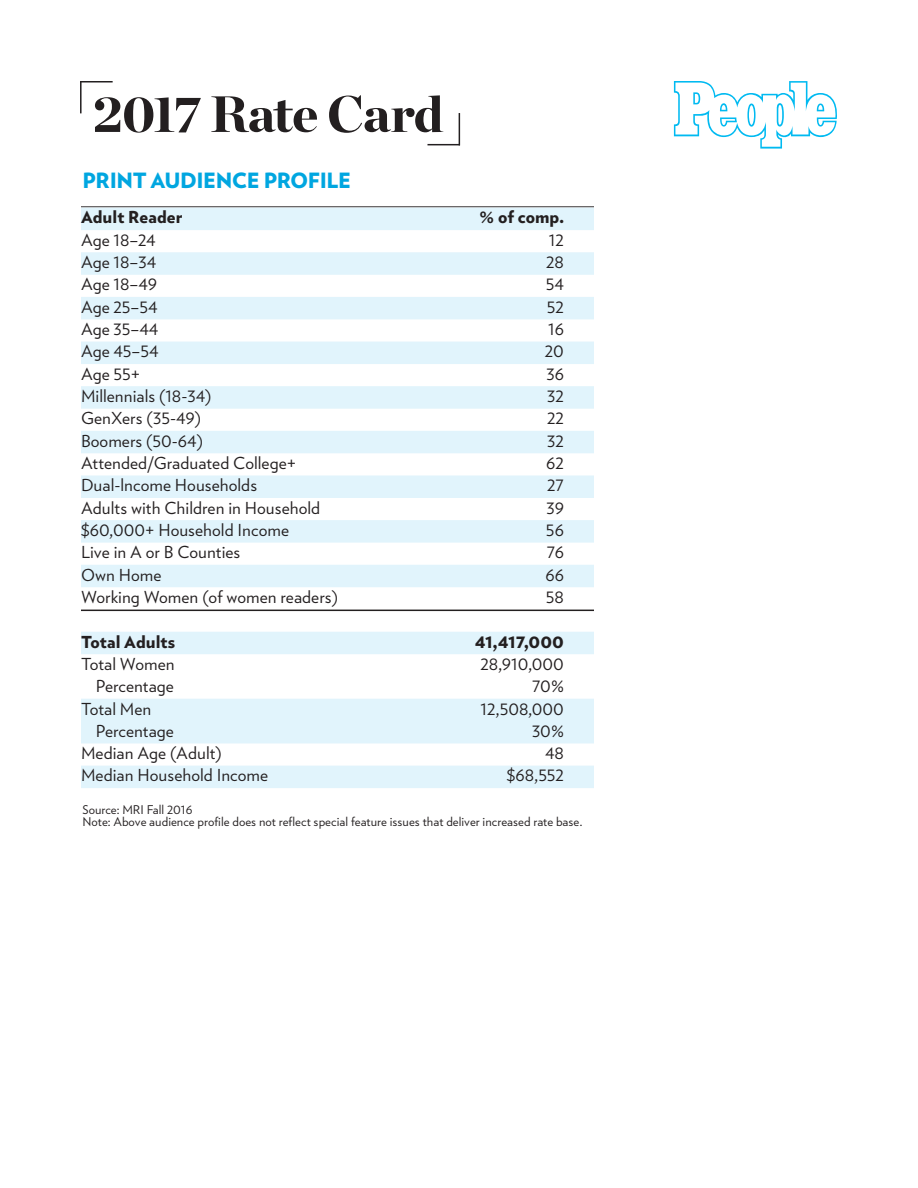
<style>
.page{position:relative;width:918px;height:1188px;background:#fff}
.page>*{position:absolute;margin:0;border:0;box-sizing:border-box;transform-origin:0 0}
.t1{font:900 51px "Chronicle Display";letter-spacing:-.015em;color:#231f20}
.t2{font:900 21px "Verlag Text";letter-spacing:-.02em;color:#00a6e0}
.t3{font:16.5px "Verlag Text";color:#231f20}
.t4{font:900 16.5px "Verlag Text";color:#231f20}
.t5{font:12px/12px "Verlag Text";color:#231f20}
</style>
<div class="page">
<svg style="left:674px;top:81px;width:163px;height:68px"></svg>
<hr style="left:80px;top:81px;width:2px;height:32px;background:#231f20">
<hr style="left:80px;top:81px;width:33px;height:1px;background:#231f20">
<hr style="left:459px;top:113px;width:1px;height:32px;background:#231f20">
<hr style="left:428px;top:144px;width:32px;height:1px;background:#231f20">
<hr style="left:81px;top:206px;width:513px;height:1px;background:#231f20">
<div style="left:81px;top:208px;width:513px;height:22px;background:#e1f4fc"></div>
<div style="left:81px;top:252px;width:513px;height:23px;background:#e1f4fc"></div>
<div style="left:81px;top:297px;width:513px;height:22px;background:#e1f4fc"></div>
<div style="left:81px;top:342px;width:513px;height:22px;background:#e1f4fc"></div>
<div style="left:81px;top:386px;width:513px;height:23px;background:#e1f4fc"></div>
<div style="left:81px;top:431px;width:513px;height:22px;background:#e1f4fc"></div>
<div style="left:81px;top:475px;width:513px;height:23px;background:#e1f4fc"></div>
<div style="left:81px;top:520px;width:513px;height:23px;background:#e1f4fc"></div>
<div style="left:81px;top:565px;width:513px;height:22px;background:#e1f4fc"></div>
<hr style="left:81px;top:610px;width:513px;height:1px;background:#231f20">
<div style="left:81px;top:632px;width:513px;height:22px;background:#e1f4fc"></div>
<div style="left:81px;top:699px;width:513px;height:22px;background:#e1f4fc"></div>
<div style="left:81px;top:721px;width:513px;height:22px;background:#e1f4fc"></div>
<div style="left:81px;top:766px;width:513px;height:22px;background:#e1f4fc"></div>
<h1 class="t1" style="left:93px;top:72px;width:352px">2017 Rate Card</h1>
<p class="t2" style="left:82px;top:161px;width:270px">PRINT AUDIENCE PROFILE</p>
<p class="t4" style="left:81px;top:202px;width:103px">Adult Reader</p>
<p class="t4" style="left:480px;top:202px;width:86px">% of comp.</p>
<p class="t3" style="left:81px;top:226px;width:76px">Age 18–24</p>
<p class="t3" style="left:549px;top:226px;width:17px">12</p>
<p class="t3" style="left:81px;top:249px;width:77px">Age 18–34</p>
<p class="t3" style="left:546px;top:249px;width:19px">28</p>
<p class="t3" style="left:81px;top:271px;width:78px">Age 18–49</p>
<p class="t3" style="left:546px;top:271px;width:20px">54</p>
<p class="t3" style="left:81px;top:293px;width:78px">Age 25–54</p>
<p class="t3" style="left:547px;top:293px;width:19px">52</p>
<p class="t3" style="left:81px;top:316px;width:79px">Age 35–44</p>
<p class="t3" style="left:548px;top:316px;width:17px">16</p>
<p class="t3" style="left:81px;top:338px;width:79px">Age 45–54</p>
<p class="t3" style="left:545px;top:338px;width:21px">20</p>
<p class="t3" style="left:81px;top:360px;width:61px">Age 55+</p>
<p class="t3" style="left:546px;top:360px;width:19px">36</p>
<p class="t3" style="left:81px;top:383px;width:132px">Millennials (18-34)</p>
<p class="t3" style="left:547px;top:383px;width:18px">32</p>
<p class="t3" style="left:81px;top:405px;width:122px">GenXers (35-49)</p>
<p class="t3" style="left:547px;top:405px;width:18px">22</p>
<p class="t3" style="left:81px;top:427px;width:124px">Boomers (50-64)</p>
<p class="t3" style="left:547px;top:427px;width:18px">32</p>
<p class="t3" style="left:81px;top:450px;width:217px">Attended/Graduated College+</p>
<p class="t3" style="left:546px;top:450px;width:19px">62</p>
<p class="t3" style="left:81px;top:472px;width:178px">Dual-lncome Households</p>
<p class="t3" style="left:547px;top:472px;width:18px">27</p>
<p class="t3" style="left:81px;top:494px;width:241px">Adults with Children in Household</p>
<p class="t3" style="left:547px;top:494px;width:19px">39</p>
<p class="t3" style="left:81px;top:517px;width:210px">$60,000+ Household Income</p>
<p class="t3" style="left:546px;top:517px;width:20px">56</p>
<p class="t3" style="left:81px;top:539px;width:161px">Live in A or B Counties</p>
<p class="t3" style="left:547px;top:539px;width:19px">76</p>
<p class="t3" style="left:81px;top:561px;width:82px">Own Home</p>
<p class="t3" style="left:545px;top:561px;width:20px">66</p>
<p class="t3" style="left:81px;top:584px;width:258px">Working Women (of women readers)</p>
<p class="t3" style="left:546px;top:584px;width:20px">58</p>
<p class="t4" style="left:81px;top:626px;width:96px">Total Adults</p>
<p class="t4" style="left:475px;top:626px;width:90px">41,417,000</p>
<p class="t3" style="left:81px;top:651px;width:95px">Total Women</p>
<p class="t3" style="left:481px;top:651px;width:85px">28,910,000</p>
<p class="t3" style="left:96px;top:673px;width:79px">Percentage</p>
<p class="t3" style="left:532px;top:673px;width:33px">70%</p>
<p class="t3" style="left:81px;top:695px;width:72px">Total Men</p>
<p class="t3" style="left:481px;top:695px;width:85px">12,508,000</p>
<p class="t3" style="left:96px;top:718px;width:79px">Percentage</p>
<p class="t3" style="left:532px;top:718px;width:33px">30%</p>
<p class="t3" style="left:81px;top:740px;width:142px">Median Age (Adult)</p>
<p class="t3" style="left:545px;top:740px;width:20px">48</p>
<p class="t3" style="left:81px;top:762px;width:189px">Median Household Income</p>
<p class="t3" style="left:507px;top:762px;width:59px">$68,552</p>
<p class="t5" style="left:82px;top:804px;width:501px">Source: MRI Fall 2016<br>Note: Above audience profile does not reflect special feature issues that deliver increased rate base.</p>
</div>
